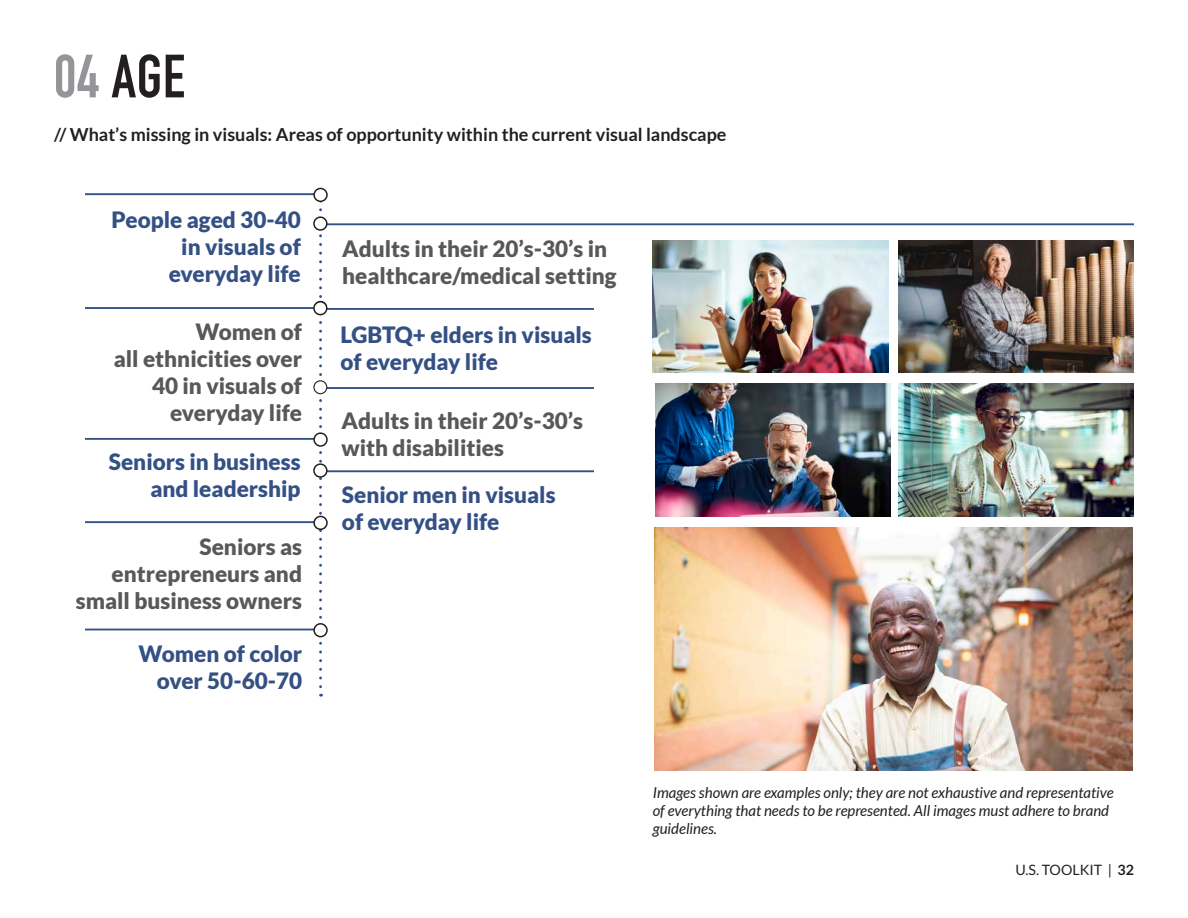
<style>
.page{position:relative;width:1188px;height:918px;background:#fff}
.page>*{position:absolute;margin:0;border:0;box-sizing:border-box;transform-origin:0 0}
.t1{font:700 60px "DIN Condensed";color:#231f20}
.t2{font:900 22.5px/27px "Lato";color:#57585a;text-align:right}
.t3{font:900 22.5px/27px "Lato";color:#345084;text-align:right}
.t4{font:700 18px "Lato";color:#231f20}
.t5{font:italic 15px/18px "Lato";color:#231f20}
.t6{font:14.25px "Lato";color:#231f20}
.s1{color:#939598}
.s2{font-weight:700}
</style>
<div class="page">
<img style="left:899px;top:241px;width:235px;height:132px">
<img style="left:653px;top:241px;width:235px;height:132px">
<img style="left:654px;top:528px;width:478px;height:242px">
<img style="left:655px;top:384px;width:236px;height:132px">
<img style="left:899px;top:384px;width:235px;height:132px">
<svg style="left:319px;top:202px;width:3px;height:495px"></svg>
<hr style="left:85px;top:193px;width:236px;height:2px;background:#345084">
<hr style="left:85px;top:307px;width:236px;height:2px;background:#345084">
<hr style="left:85px;top:438px;width:236px;height:2px;background:#345084">
<hr style="left:85px;top:521px;width:236px;height:2px;background:#345084">
<hr style="left:85px;top:629px;width:236px;height:1px;background:#345084">
<hr style="left:320px;top:308px;width:274px;height:2px;background:#345084">
<hr style="left:322px;top:387px;width:272px;height:2px;background:#345084">
<hr style="left:320px;top:470px;width:274px;height:2px;background:#345084">
<hr style="left:322px;top:223px;width:812px;height:2px;background:#345084">
<div style="left:314px;top:188px;width:13px;height:13px;background:#fff;border-radius:50%"></div>
<div style="left:313px;top:188px;width:15px;height:14px;border:2px solid #231f20;border-radius:50%"></div>
<div style="left:314px;top:433px;width:13px;height:13px;background:#fff;border-radius:50%"></div>
<div style="left:313px;top:432px;width:15px;height:15px;border:2px solid #231f20;border-radius:50%"></div>
<div style="left:314px;top:516px;width:13px;height:13px;background:#fff;border-radius:50%"></div>
<div style="left:313px;top:516px;width:15px;height:14px;border:2px solid #231f20;border-radius:50%"></div>
<div style="left:314px;top:624px;width:13px;height:13px;background:#fff;border-radius:50%"></div>
<div style="left:313px;top:623px;width:15px;height:14px;border:2px solid #231f20;border-radius:50%"></div>
<div style="left:314px;top:302px;width:13px;height:13px;background:#fff;border-radius:50%"></div>
<div style="left:313px;top:301px;width:15px;height:14px;border:2px solid #231f20;border-radius:50%"></div>
<div style="left:314px;top:464px;width:13px;height:13px;background:#fff;border-radius:50%"></div>
<div style="left:313px;top:463px;width:15px;height:15px;border:2px solid #231f20;border-radius:50%"></div>
<div style="left:314px;top:217px;width:13px;height:13px;background:#fff;border-radius:50%"></div>
<div style="left:313px;top:216px;width:15px;height:15px;border:2px solid #231f20;border-radius:50%"></div>
<div style="left:314px;top:381px;width:13px;height:13px;background:#fff;border-radius:50%"></div>
<div style="left:313px;top:380px;width:14px;height:14px;border:1px solid #231f20;border-radius:50%"></div>
<p class="t1" style="left:54px;top:36px;width:132px"><span class="s1">04</span> AGE</p>
<p class="t4" style="left:54px;top:124px;width:674px">// What’s missing in visuals: Areas of opportunity within the current visual landscape</p>
<p class="t3" style="left:111px;top:206px;width:191px">People aged 30-40 in visuals of everyday life</p>
<p class="t2" style="left:114px;top:318px;width:190px">Women of<br>all ethnicities over<br>40 in visuals of everyday life</p>
<p class="t3" style="left:109px;top:448px;width:193px">Seniors in business and leadership</p>
<p class="t2" style="left:76px;top:533px;width:228px">Seniors as entrepreneurs and small business owners</p>
<p class="t3" style="left:138px;top:639px;width:165px">Women of color over 50-60-70</p>
<p class="t2" style="left:342px;top:234px;width:276px;text-align:left">Adults in their 20’s-30’s in healthcare/medical setting</p>
<p class="t3" style="left:341px;top:321px;width:253px;text-align:left">LGBTQ+ elders in visuals of everyday life</p>
<p class="t2" style="left:342px;top:407px;width:243px;text-align:left">Adults in their 20’s-30’s with disabilities</p>
<p class="t3" style="left:342px;top:480px;width:215px;text-align:left">Senior men in visuals of everyday life</p>
<p class="t5" style="left:653px;top:784px;width:462px">Images shown are examples only; they are not exhaustive and representative of everything that needs to be represented. All images must adhere to brand guidelines.</p>
<p class="t6" style="left:1016px;top:862px;width:120px">U.S. TOOLKIT | <span class="s2">32</span></p>
</div>
